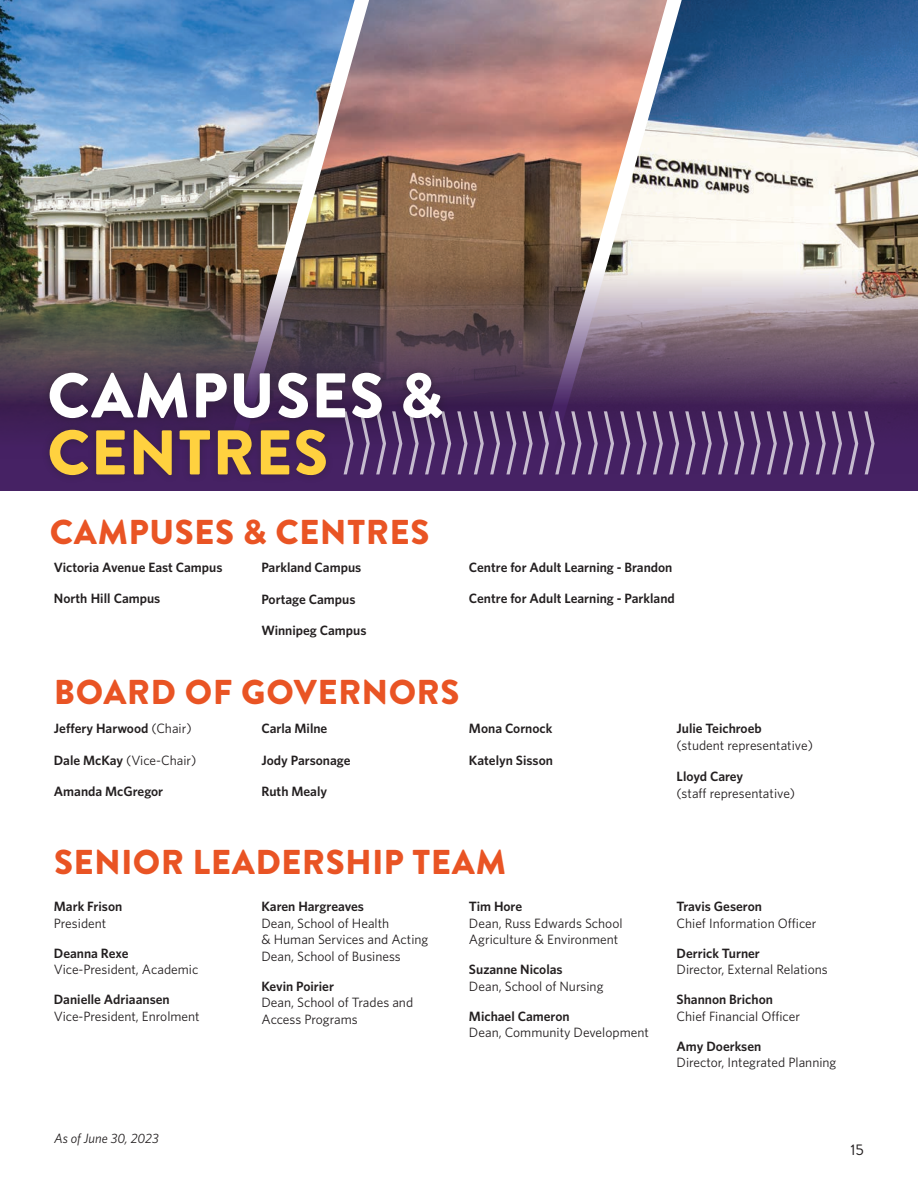
<style>
.page{position:relative;width:918px;height:1188px;background:#fff}
.page>*{position:absolute;margin:0;border:0;box-sizing:border-box;transform-origin:0 0}
.t1{font:900 63px "Brandon Text";letter-spacing:.02em;color:#fff}
.t2{font:900 63px "Brandon Text";letter-spacing:.02em;color:#ffd13f}
.t3{font:900 34.5px "Brandon Text";letter-spacing:.02em;color:#e95424}
.t4{font:15px "Brandon Text";color:#231f20}
.t5{font:600 13.5px "Whitney";color:#231f20}
.t6{font:13.5px/16.5px "Whitney";color:#231f20}
.t7{font:italic 13.5px "Whitney";color:#231f20}
.s1{font-weight:400}
.s2{font-weight:600}
</style>
<div class="page">
<img style="left:394px;top:0;width:123px;height:258px">
<img style="left:702px;top:0;width:216px;height:258px">
<img style="left:0;top:0;width:209px;height:258px">
<img style="left:209px;top:0;width:185px;height:258px">
<svg style="left:517px;top:0;width:185px;height:258px"></svg>
<img style="left:0;top:258px;width:918px;height:233px">
<svg style="left:450px;top:411px;width:431px;height:63px;background:#5c3e74"></svg>
<div style="left:42px;top:365px;width:408px;height:118px;background:#231f20;opacity:.4"></div>
<h1 class="t1" style="left:47px;top:351px;width:398px">CAMPUSES &amp;</h1>
<h1 class="t2" style="left:47px;top:408px;width:283px">CENTRES</h1>
<h2 class="t3" style="left:50px;top:508px;width:381px">CAMPUSES &amp; CENTRES</h2>
<p class="t5" style="left:54px;top:558px;width:170px">Victoria Avenue East Campus</p>
<p class="t5" style="left:54px;top:589px;width:108px">North Hill Campus</p>
<p class="t5" style="left:261px;top:559px;width:101px">Parkland Campus</p>
<p class="t5" style="left:261px;top:590px;width:96px">Portage Campus</p>
<p class="t5" style="left:261px;top:622px;width:107px">Winnipeg Campus</p>
<p class="t5" style="left:469px;top:558px;width:205px">Centre for Adult Learning - Brandon</p>
<p class="t5" style="left:469px;top:589px;width:207px">Centre for Adult Learning - Parkland</p>
<h2 class="t3" style="left:54px;top:668px;width:407px">BOARD OF GOVERNORS</h2>
<p class="t5" style="left:54px;top:719px;width:139px">Jeffery Harwood <span class="s1">(Chair)</span></p>
<p class="t6" style="left:54px;top:751px;width:144px"><span class="s2">Dale McKay</span> (Vice-Chair)</p>
<p class="t5" style="left:54px;top:782px;width:111px">Amanda McGregor</p>
<p class="t5" style="left:261px;top:719px;width:67px">Carla Milne</p>
<p class="t5" style="left:261px;top:751px;width:91px">Jody Parsonage</p>
<p class="t5" style="left:261px;top:782px;width:67px">Ruth Mealy</p>
<p class="t5" style="left:469px;top:719px;width:85px">Mona Cornock</p>
<p class="t5" style="left:469px;top:751px;width:85px">Katelyn Sisson</p>
<p class="t5" style="left:677px;top:719px;width:87px">Julie Teichroeb</p>
<p class="t6" style="left:677px;top:736px;width:138px">(student representative)</p>
<p class="t5" style="left:677px;top:767px;width:68px">Lloyd Carey</p>
<p class="t6" style="left:677px;top:784px;width:120px">(staff representative)</p>
<h2 class="t3" style="left:54px;top:838px;width:453px">SENIOR LEADERSHIP TEAM</h2>
<p class="t5" style="left:54px;top:897px;width:70px">Mark Frison</p>
<p class="t6" style="left:54px;top:914px;width:54px">President</p>
<p class="t5" style="left:54px;top:944px;width:76px">Deanna Rexe</p>
<p class="t6" style="left:54px;top:961px;width:146px">Vice-President, Academic</p>
<p class="t5" style="left:54px;top:990px;width:117px">Danielle Adriaansen</p>
<p class="t6" style="left:54px;top:1007px;width:147px">Vice-President, Enrolment</p>
<p class="t5" style="left:261px;top:897px;width:104px">Karen Hargreaves</p>
<p class="t6" style="left:261px;top:914px;width:168px">Dean, School of Health<br>&amp; Human Services and Acting<br>Dean, School of Business</p>
<p class="t5" style="left:261px;top:977px;width:74px">Kevin Poirier</p>
<p class="t6" style="left:261px;top:994px;width:153px">Dean, School of Trades and<br>Access Programs</p>
<p class="t5" style="left:469px;top:897px;width:55px">Tim Hore</p>
<p class="t6" style="left:469px;top:914px;width:155px">Dean, Russ Edwards School<br>Agriculture &amp; Environment</p>
<p class="t5" style="left:469px;top:960px;width:95px">Suzanne Nicolas</p>
<p class="t6" style="left:469px;top:977px;width:136px">Dean, School of Nursing</p>
<p class="t5" style="left:469px;top:1007px;width:102px">Michael Cameron</p>
<p class="t6" style="left:469px;top:1024px;width:181px">Dean, Community Development</p>
<p class="t5" style="left:677px;top:897px;width:87px">Travis Geseron</p>
<p class="t6" style="left:677px;top:914px;width:141px">Chief Information Officer</p>
<p class="t5" style="left:677px;top:944px;width:85px">Derrick Turner</p>
<p class="t6" style="left:677px;top:961px;width:153px">Director, External Relations</p>
<p class="t5" style="left:677px;top:990px;width:98px">Shannon Brichon</p>
<p class="t6" style="left:677px;top:1007px;width:125px">Chief Financial Officer</p>
<p class="t5" style="left:677px;top:1037px;width:86px">Amy Doerksen</p>
<p class="t6" style="left:677px;top:1054px;width:161px">Director, Integrated Planning</p>
<p class="t7" style="left:54px;top:1129px;width:106px">As of June 30, 2023</p>
<p class="t4" style="left:850px;top:1139px;width:15px">15</p>
</div>
